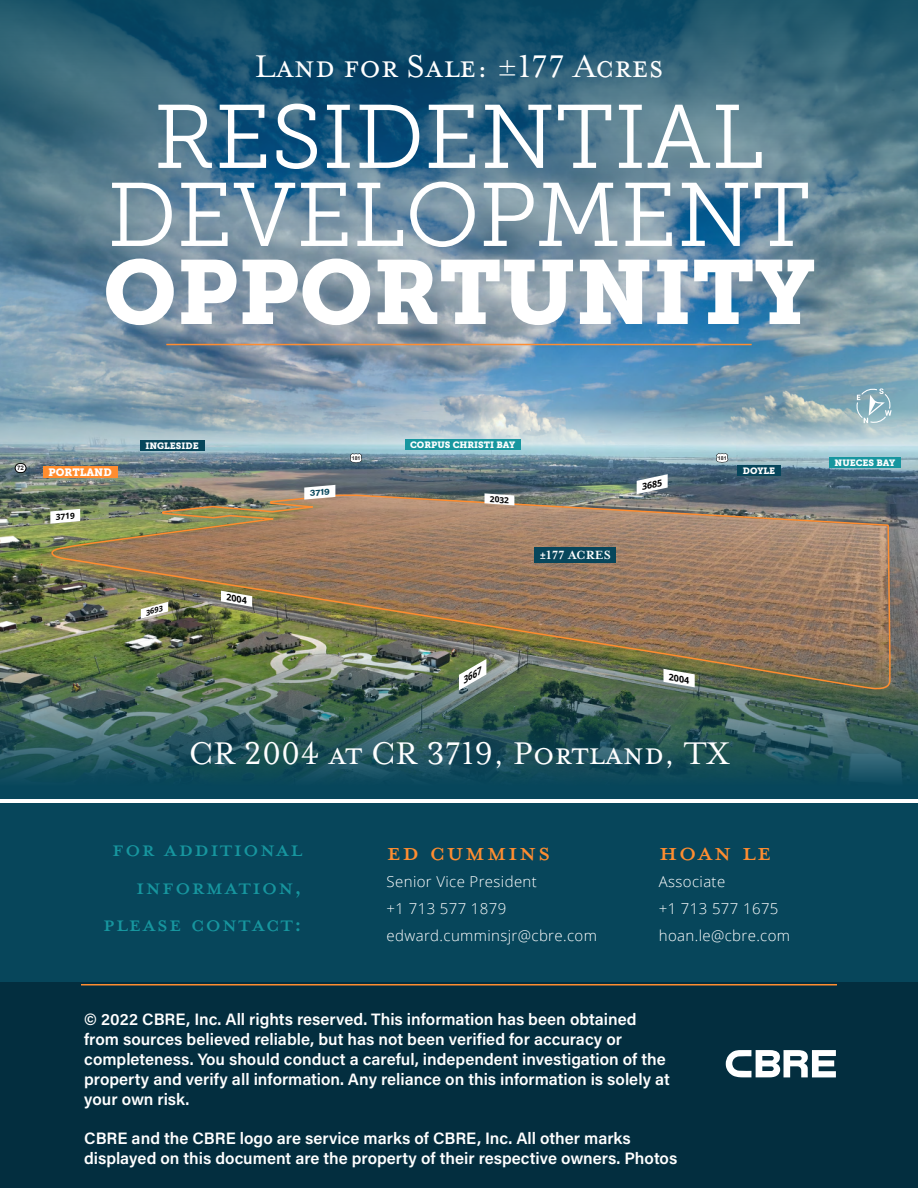
<style>
.page{position:relative;width:918px;height:1188px;background:#fff}
.page>*{position:absolute;margin:0;border:0;box-sizing:border-box;transform-origin:0 0}
.t1{font:90px/78px "Museo Slab 300";color:#fff;text-align:center}
.t2{font:90px "Museo Slab 900";color:#fff}
.t3{font:36px "Mrs Eaves Small Caps OT";color:#fff}
.t4{font:36px "Mrs Eaves All Petite Caps OT";letter-spacing:.025em;color:#ff8d30}
.t5{font:31.5px/37.8px "Mrs Eaves All Petite Caps OT";letter-spacing:.025em;color:#17969f;text-align:right}
.t6{font:600 16.5px/19.8px "Acumin Pro";color:#fff}
.t7{font:300 15px/27px "Open Sans";letter-spacing:.025em;color:#fff}
.t8{font:700 13.65px "Mrs Eaves OT";color:#fff}
.t9{font:10.65px "Museo Slab 900";color:#fff}
.t10{font:9.15px "Museo Slab 900";color:#fff}
.t11{font:italic 700 9.15px "Open Sans";color:#000}
.t12{font:700 8.4px "Open Sans";color:#000}
.t13{font:700 8.4px "Acumin Pro Wide";color:#07465b}
.t14{font:italic 700 7.65px "Open Sans";color:#000}
.t15{font:700 6.15px "Arial";color:#221f20}
.t16{font:700 5.25px "Arial";color:#221f20}
.s1{font-family:"Arboria";font-weight:300}
</style>
<div class="page">
<div style="left:0;top:804px;width:918px;height:384px;background:#07465b"></div>
<div style="left:0;top:983px;width:918px;height:205px;background:#032e3f"></div>
<img style="left:0;top:0;width:918px;height:405px">
<img style="left:0;top:405px;width:918px;height:195px">
<img style="left:0;top:600px;width:918px;height:199px">
<img style="left:51px;top:322px;width:840px;height:369px">
<div style="left:829px;top:458px;width:72px;height:10px;background:#17969f"></div>
<div style="left:737px;top:465px;width:44px;height:11px;background:#07465b"></div>
<div style="left:534px;top:548px;width:82px;height:15px;background:#07465b"></div>
<div style="left:405px;top:439px;width:116px;height:11px;background:#17969f"></div>
<div style="left:43px;top:466px;width:74px;height:12px;background:#ff8d30"></div>
<div style="left:140px;top:441px;width:64px;height:10px;background:#07465b"></div>
<svg style="left:50px;top:509px;width:30px;height:15px"></svg>
<svg style="left:304px;top:485px;width:31px;height:15px"></svg>
<svg style="left:221px;top:591px;width:31px;height:16px"></svg>
<svg style="left:485px;top:493px;width:29px;height:12px"></svg>
<svg style="left:637px;top:474px;width:31px;height:20px"></svg>
<svg style="left:459px;top:659px;width:27px;height:31px"></svg>
<svg style="left:141px;top:602px;width:27px;height:17px"></svg>
<svg style="left:663px;top:669px;width:32px;height:18px"></svg>
<div style="left:15px;top:464px;width:11px;height:9px;background:#fff;border-radius:5px"></div>
<div style="left:15px;top:463px;width:11px;height:10px;border:1px solid #000;border-radius:5px"></div>
<svg style="left:716px;top:453px;width:12px;height:10px"></svg>
<svg style="left:350px;top:453px;width:12px;height:10px"></svg>
<svg style="left:856px;top:388px;width:36px;height:36px"></svg>
<hr style="left:166px;top:344px;width:586px;height:1px;background:#ff8d30">
<hr style="left:81px;top:984px;width:756px;height:2px;background:#ff8d30">
<svg style="left:726px;top:1050px;width:110px;height:27px"></svg>
<h2 class="t3" style="left:255px;top:46px;width:410px">Land for Sale: <span class="s1">±</span>177 Acres</h2>
<h1 class="t1" style="left:107px;top:99px;width:705px">RESIDENTIAL<br>DEVELOPMENT</h1>
<h1 class="t2" style="left:103px;top:240px;width:713px">OPPORTUNITY</h1>
<p class="t15" style="left:17px;top:464px;width:8px">72</p>
<p class="t9" style="left:49px;top:466px;width:65px">PORTLAND</p>
<p class="t12" style="left:55px;top:511px;width:21px;rotate:-5deg">3719</p>
<p class="t10" style="left:145px;top:441px;width:55px">INGLESIDE</p>
<p class="t14" style="left:144px;top:608px;width:19px;rotate:-15deg">3693</p>
<p class="t11" style="left:228px;top:591px;width:22px;rotate:10deg">2004</p>
<p class="t13" style="left:309px;top:487px;width:22px;rotate:-5deg">3719</p>
<p class="t10" style="left:410px;top:440px;width:106px">CORPUS CHRISTI BAY</p>
<p class="t16" style="left:352px;top:455px;width:10px">181</p>
<p class="t16" style="left:718px;top:455px;width:10px">181</p>
<p class="t12" style="left:491px;top:493px;width:21px;rotate:4deg">2032</p>
<p class="t11" style="left:640px;top:480px;width:22px;rotate:-12deg">3685</p>
<p class="t10" style="left:743px;top:466px;width:34px">DOYLE</p>
<p class="t8" style="left:540px;top:547px;width:72px">±177 ACRES</p>
<p class="t11" style="left:459px;top:675px;width:22px;rotate:-30deg">3667</p>
<p class="t11" style="left:671px;top:670px;width:22px;rotate:10deg">2004</p>
<h2 class="t3" style="left:189px;top:733px;width:542px">CR 2004 at CR 3719, Portland, TX</h2>
<h3 class="t5" style="left:103px;top:830px;width:201px">For additional information, please contact:</h3>
<h2 class="t4" style="left:387px;top:835px;width:165px">Ed Cummins</h2>
<p class="t7" style="left:387px;top:867px;width:212px">Senior Vice President<br>+1 713 577 1879 edward.cumminsjr@cbre.com</p>
<h2 class="t4" style="left:659px;top:835px;width:114px">Hoan Le</h2>
<p class="t7" style="left:659px;top:867px;width:133px">Associate<br>+1 713 577 1675 hoan.le@cbre.com</p>
<p class="t6" style="left:84px;top:1009px;width:587px">© 2022 CBRE, Inc. All rights reserved. This information has been obtained from sources believed reliable, but has not been verified for accuracy or completeness. You should conduct a careful, independent investigation of the property and verify all information. Any reliance on this information is solely at your own risk.</p>
<p class="t6" style="left:84px;top:1128px;width:595px">CBRE and the CBRE logo are service marks of CBRE, Inc. All other marks displayed on this document are the property of their respective owners. Photos</p>
<p class="t10" style="left:835px;top:458px;width:62px">NUECES BAY</p>
</div>
